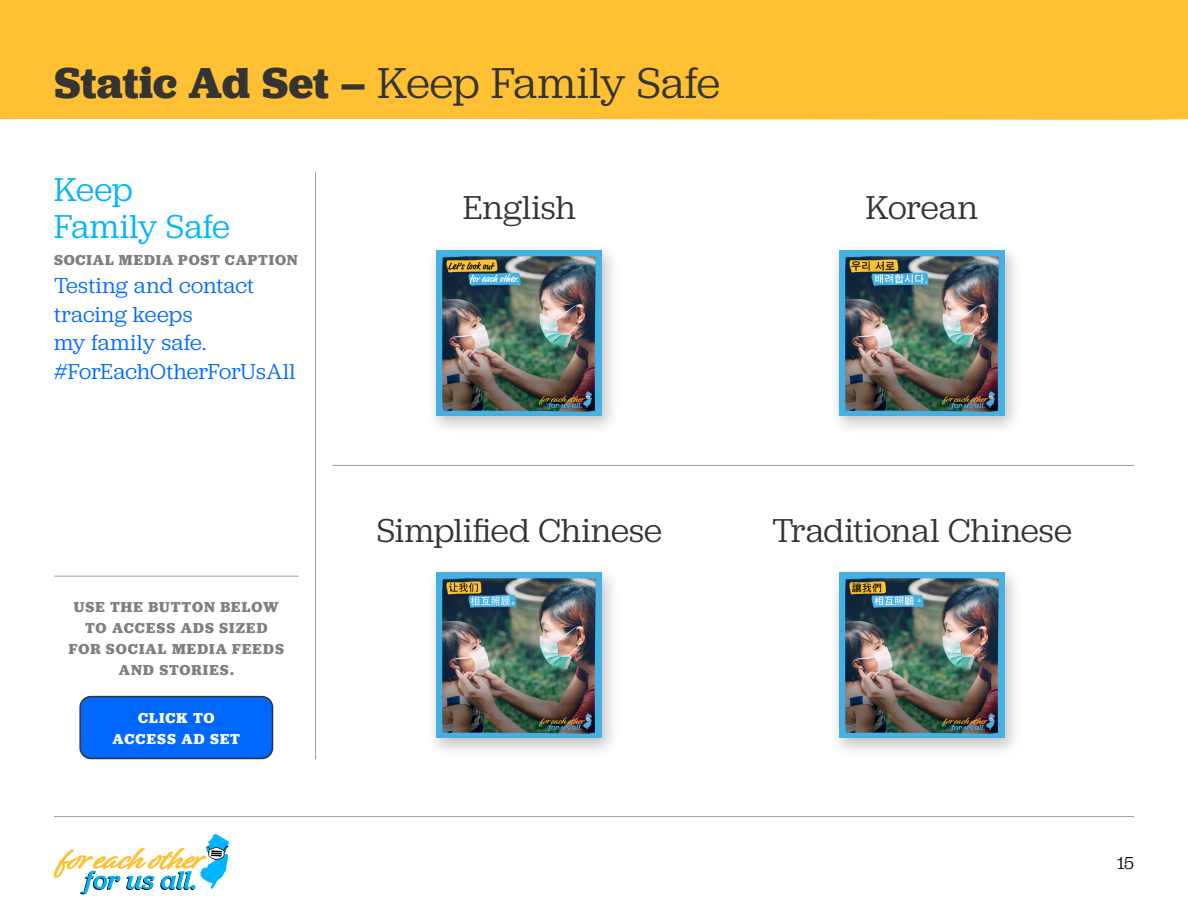
<style>
.page{position:relative;width:1188px;height:918px;background:#fff}
.page>*{position:absolute;margin:0;border:0;box-sizing:border-box;transform-origin:0 0}
.t1{font:45px "Jubilat";letter-spacing:-.005em;color:#343433}
.t2{font:34.5px "Jubilat";letter-spacing:.005em;color:#343433}
.t3{font:34.5px/37.5px "Jubilat";color:#00b5ff}
.t4{font:22.5px/28.5px "Jubilat";letter-spacing:.01em;color:#0068ff}
.t5{font:18px "Jubilat";color:#000}
.t6{font:700 15px/21px "Jubilat";letter-spacing:.065em;color:#837e7e;text-align:center}
.t7{font:700 15px/21px "Jubilat";letter-spacing:.07em;color:#fff;text-align:center}
.s1{font-weight:700}
</style>
<div class="page">
<div style="left:0;top:0;width:1188px;height:120px;background:#ffc133"></div>
<hr style="left:54px;top:816px;width:1080px;height:1px;background:#9d9fa2">
<hr style="left:315px;top:172px;width:1px;height:587px;background:#9d9fa2">
<hr style="left:54px;top:576px;width:245px;height:1px;background:#9d9fa2">
<div style="left:80px;top:697px;width:193px;height:61px;background:#0068ff;border-radius:11px"></div>
<div style="left:79px;top:696px;width:194px;height:63px;border:2px solid #343433;border-radius:11px"></div>
<div style="left:426px;top:241px;width:194px;height:195px;background:#000;opacity:.25"></div>
<img style="left:437px;top:250px;width:165px;height:165px">
<svg style="left:53px;top:834px;width:176px;height:60px"></svg>
<div style="left:426px;top:564px;width:194px;height:194px;background:#000;opacity:.25"></div>
<img style="left:437px;top:573px;width:165px;height:165px">
<div style="left:828px;top:564px;width:195px;height:194px;background:#000;opacity:.25"></div>
<img style="left:839px;top:573px;width:165px;height:165px">
<hr style="left:332px;top:465px;width:802px;height:1px;background:#9d9fa2">
<div style="left:828px;top:241px;width:195px;height:195px;background:#000;opacity:.25"></div>
<img style="left:839px;top:250px;width:165px;height:165px">
<h1 class="t1" style="left:54px;top:55px;width:668px"><span class="s1">Static Ad Set –</span> Keep Family Safe</h1>
<h2 class="t3" style="left:54px;top:169px;width:178px">Keep<br>Family Safe</h2>
<p class="t6" style="left:54px;top:249px;width:245px">SOCIAL MEDIA POST CAPTION</p>
<h3 class="t4" style="left:54px;top:271px;width:243px">Testing and contact tracing keeps<br>my family safe. #ForEachOtherForUsAll</h3>
<h2 class="t2" style="left:463px;top:186px;width:114px">English</h2>
<h2 class="t2" style="left:866px;top:186px;width:114px">Korean</h2>
<p class="t6" style="left:69px;top:596px;width:217px">USE THE BUTTON BELOW<br>TO ACCESS ADS SIZED<br>FOR SOCIAL MEDIA FEEDS<br>AND STORIES.</p>
<p class="t7" style="left:113px;top:707px;width:129px">CLICK TO<br>ACCESS AD SET</p>
<h2 class="t2" style="left:377px;top:509px;width:287px">Simplified Chinese</h2>
<h2 class="t2" style="left:772px;top:509px;width:301px">Traditional Chinese</h2>
<p class="t5" style="left:1117px;top:851px;width:18px">15</p>
</div>
